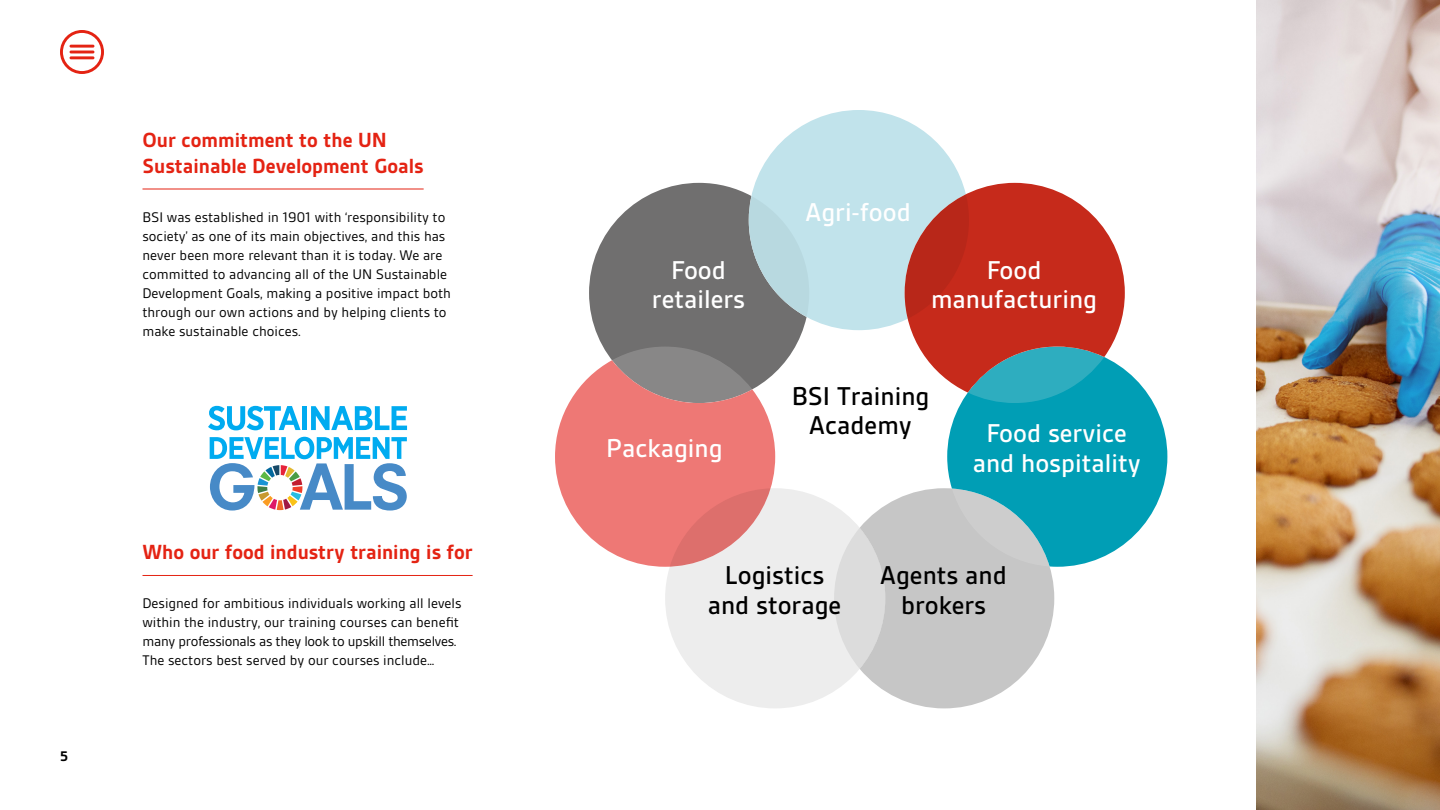
<style>
.page{position:relative;width:1440px;height:810px;background:#fff}
.page>*{position:absolute;margin:0;border:0;box-sizing:border-box;transform-origin:0 0}
.t1{font:500 27.7px/29.7px "BSI Gesta";color:#fff;text-align:center}
.t2{font:500 27.7px/29.7px "BSI Gesta";color:#000;text-align:center}
.t3{font:700 22px/26px "BSI Gesta";color:#e42313}
.t4{font:15px/19px "BSI Gesta";color:#000}
.t5{font:700 15px "BSI Gesta";color:#000}
</style>
<div class="page">
<img style="left:1256px;top:0;width:184px;height:810px">
<svg style="left:589px;top:183px;width:214px;height:190px;background:#828181"></svg>
<svg style="left:665px;top:488px;width:195px;height:220px;fill:#ededed"></svg>
<svg style="left:947px;top:370px;width:220px;height:197px;background:#22aabe"></svg>
<svg style="left:749px;top:110px;width:214px;height:220px;fill:#c1e3eb"></svg>
<svg style="left:860px;top:488px;width:194px;height:220px;background:#c0cacb"></svg>
<svg style="left:834px;top:528px;width:51px;height:141px;background:#dbdbdb"></svg>
<svg style="left:749px;top:196px;width:60px;height:121px;background:#aac4c9"></svg>
<svg style="left:905px;top:183px;width:220px;height:220px;background:#b25e57"></svg>
<svg style="left:555px;top:347px;width:220px;height:220px;background:#de8e8c"></svg>
<svg style="left:60px;top:30px;width:44px;height:44px"></svg>
<svg style="left:208px;top:406px;width:93px;height:24px"></svg>
<div style="left:302px;top:406px;width:5px;height:24px;background:#00abf0"></div>
<svg style="left:311px;top:406px;width:96px;height:24px"></svg>
<svg style="left:210px;top:437px;width:197px;height:74px"></svg>
<hr style="left:142px;top:575px;width:331px;height:1px;background:#e42313">
<hr style="left:142px;top:188px;width:282px;height:2px;background:#e42313">
<h2 class="t3" style="left:142px;top:126px;width:283px">Our commitment to the UN<br>Sustainable Development Goals</h2>
<p class="t4" style="left:142px;top:207px;width:310px">BSI was established in 1901 with ‘responsibility to society’ as one of its main objectives, and this has never been more relevant than it is today. We are committed to advancing all of the UN Sustainable Development Goals, making a positive impact both through our own actions and by helping clients to make sustainable choices.</p>
<p class="t5" style="left:60px;top:749px;width:10px">5</p>
<h2 class="t3" style="left:142px;top:539px;width:332px">Who our food industry training is for</h2>
<p class="t4" style="left:142px;top:594px;width:320px">Designed for ambitious individuals working all levels within the industry, our training courses can benefit many professionals as they look to upskill themselves.<br>The sectors best served by our courses include…</p>
<h1 class="t1" style="left:652px;top:255px;width:95px">Food retailers</h1>
<h1 class="t1" style="left:606px;top:433px;width:118px">Packaging</h1>
<h1 class="t1" style="left:806px;top:197px;width:107px">Agri-food</h1>
<h1 class="t1" style="left:931px;top:255px;width:168px">Food manufacturing</h1>
<h1 class="t2" style="left:792px;top:381px;width:139px">BSI Training<br>Academy</h1>
<h1 class="t1" style="left:973px;top:419px;width:170px">Food service and hospitality</h1>
<h1 class="t2" style="left:708px;top:560px;width:135px">Logistics and storage</h1>
<h1 class="t2" style="left:880px;top:560px;width:128px">Agents and brokers</h1>
</div>
